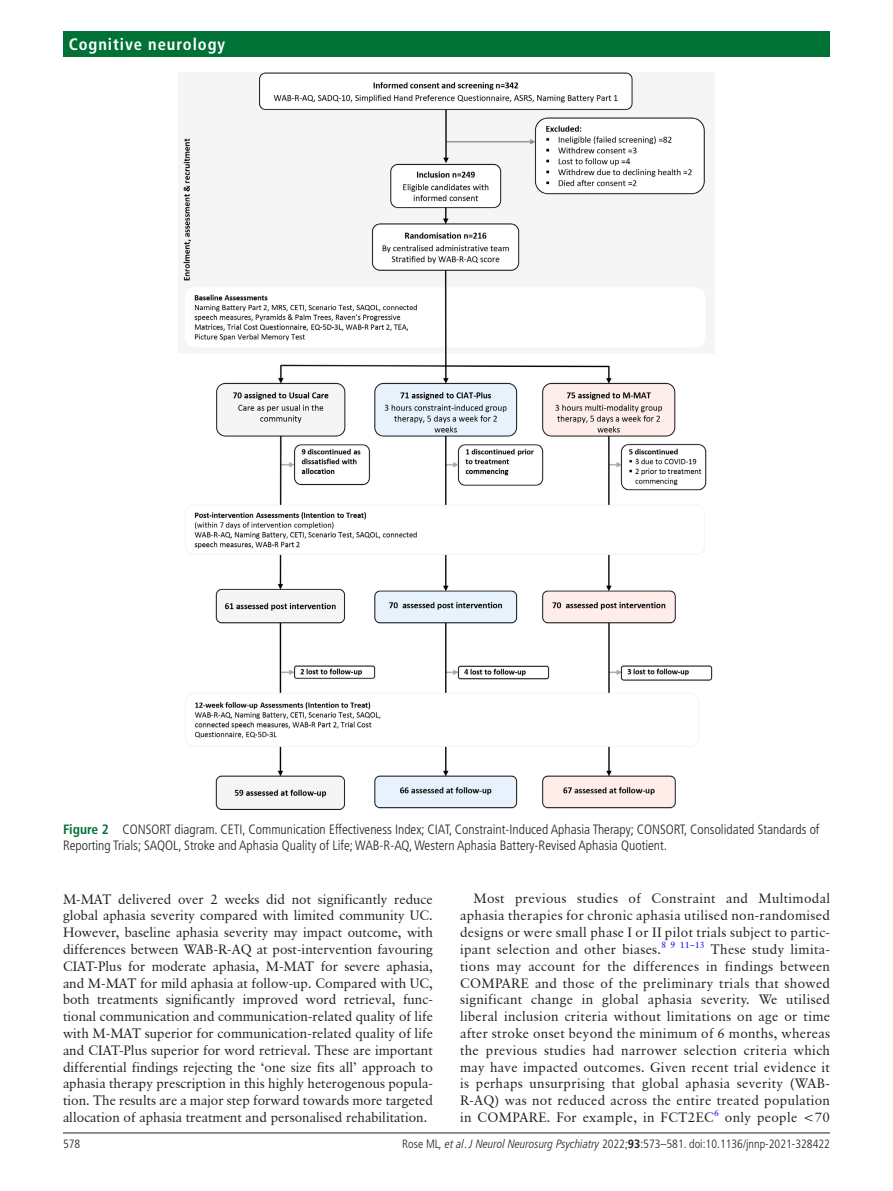
<style>
.page{position:relative;width:893px;height:1191px;background:#fff}
.page>*{position:absolute;margin:0;border:0;box-sizing:border-box;transform-origin:0 0}
.t1{font:700 condensed 16.5px "Frutiger LT Pro";letter-spacing:.055em;color:#fff}
.t2{font:13.5px/16.8px "Classical Garamond BT";color:#231f20;text-align:justify}
.t3{font:300 condensed 13.5px/16.5px "Frutiger LT Pro";color:#231f20}
.t4{font:300 condensed 12px "Frutiger LT Pro";color:#231f20}
.s1{font-weight:700;color:#007236}
.s2{font-style:italic}
.s3{font-weight:700}
</style>
<div class="page">
<hr style="left:63px;top:1132px;width:767px;height:1px;background:#231f20">
<div style="left:63px;top:31px;width:767px;height:25px;background:#007236"></div>
<img style="left:183px;top:72px;width:530px;height:737px">
<p class="t1" style="left:69px;top:34px;width:158px">Cognitive neurology</p>
<p class="t3" style="left:63px;top:821px;width:758px"><span class="s1">Figure 2</span> CONSORT diagram. CETI, Communication Effectiveness Index; CIAT, Constraint-Induced Aphasia Therapy; CONSORT, Consolidated Standards of<br>Reporting Trials; SAQOL, Stroke and Aphasia Quality of Life; WAB-R-AQ, Western Aphasia Battery-Revised Aphasia Quotient.</p>
<p class="t2" style="left:63px;top:890px;width:371px">M-MAT delivered over 2 weeks did not significantly reduce global aphasia severity compared with limited community UC.<br>However, baseline aphasia severity may impact outcome, with differences between WAB-R-AQ at post-intervention favouring CIAT-Plus for moderate aphasia, M-MAT for severe aphasia, and M-MAT for mild aphasia at follow-up. Compared with UC, both treatments significantly improved word retrieval, func&shy;tional communication and communication-related quality of life with M-MAT superior for communication-related quality of life and CIAT-Plus superior for word retrieval. These are important differential findings rejecting the ‘one size fits all’ approach to aphasia therapy prescription in this highly heterogenous popula&shy;tion. The results are a major step forward towards more targeted allocation of aphasia treatment and personalised rehabilitation.</p>
<p class="t2" style="left:460px;top:890px;width:372px;text-indent:14px">Most previous studies of Constraint and Multimodal aphasia therapies for chronic aphasia utilised non-randomised designs or were small phase I or II pilot trials subject to partic&shy;ipant selection and other biases.<sup>8</sup> <sup>9</sup> <sup>11–13</sup> These study limita&shy;tions may account for the differences in findings between COMPARE and those of the preliminary trials that showed significant change in global aphasia severity. We utilised liberal inclusion criteria without limitations on age or time after stroke onset beyond the minimum of 6 months, whereas the previous studies had narrower selection criteria which may have impacted outcomes. Given recent trial evidence it is perhaps unsurprising that global aphasia severity (WAB-R-AQ) was not reduced across the entire treated population in COMPARE. For example, in FCT2EC<sup>6</sup> only people &lt;70</p>
<p class="t4" style="left:63px;top:1136px;width:19px">578</p>
<p class="t4" style="left:402px;top:1136px;width:429px">Rose ML<span class="s2">, et al</span>. <span class="s2">J Neurol Neurosurg Psychiatry</span> 2022;<span class="s3">93</span>:573–581. doi:10.1136/jnnp-2021-328422</p>
</div>
